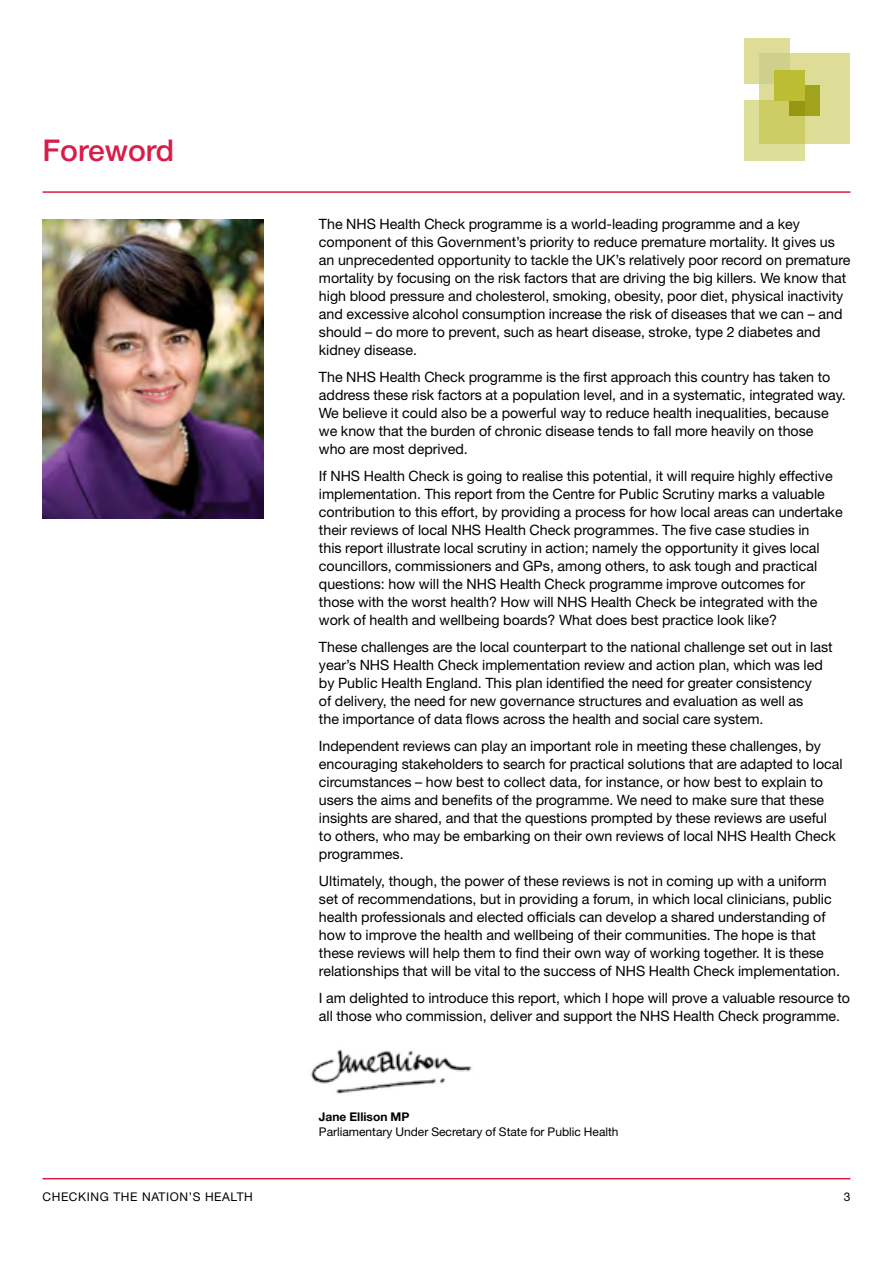
<style>
.page{position:relative;width:893px;height:1263px;background:#fff}
.page>*{position:absolute;margin:0;border:0;box-sizing:border-box;transform-origin:0 0}
.t1{font:500 30px "Helvetica Neue LT Std";color:#d81d49}
.t2{font:14.25px/18px "Helvetica Neue LT Std";color:#000}
.t3{font:12px "Helvetica Neue LT Std";color:#000}
.t4{font:12px "Helvetica Neue LT Std";letter-spacing:.05em;color:#000}
.t5{font:700 12px "Helvetica Neue LT Std";color:#000}
</style>
<div class="page">
<hr style="left:43px;top:191px;width:807px;height:2px;background:#d81d49">
<hr style="left:43px;top:1178px;width:807px;height:1px;background:#d81d49">
<div style="left:759px;top:53px;width:91px;height:91px;background:#dddd98"></div>
<div style="left:744px;top:38px;width:46px;height:46px;background:linear-gradient(to right,#dcdc97,#d3d390)"></div>
<svg style="left:744px;top:100px;width:61px;height:61px;background:#d4d57d"></svg>
<div style="left:789px;top:85px;width:31px;height:31px;background:#a2a31d"></div>
<div style="left:774px;top:70px;width:31px;height:30px;background:#bcbd32"></div>
<img style="left:311px;top:1049px;width:161px;height:45px">
<img style="left:43px;top:219px;width:221px;height:300px">
<h1 class="t1" style="left:43px;top:132px;width:133px">Foreword</h1>
<p class="t2" style="left:319px;top:215px;width:533px">The NHS Health Check programme is a world-leading programme and a key component of this Government’s priority to reduce premature mortality. It gives us an unprecedented opportunity to tackle the UK’s relatively poor record on premature mortality by focusing on the risk factors that are driving the big killers. We know that high blood pressure and cholesterol, smoking, obesity, poor diet, physical inactivity and excessive alcohol consumption increase the risk of diseases that we can – and should – do more to prevent, such as heart disease, stroke, type 2 diabetes and kidney disease.</p>
<p class="t2" style="left:319px;top:368px;width:528px">The NHS Health Check programme is the first approach this country has taken to address these risk factors at a population level, and in a systematic, integrated way.<br>We believe it could also be a powerful way to reduce health inequalities, because we know that the burden of chronic disease tends to fall more heavily on those<br>who are most deprived.</p>
<p class="t2" style="left:319px;top:467px;width:525px">If NHS Health Check is going to realise this potential, it will require highly effective implementation. This report from the Centre for Public Scrutiny marks a valuable contribution to this effort, by providing a process for how local areas can undertake their reviews of local NHS Health Check programmes. The five case studies in<br>this report illustrate local scrutiny in action; namely the opportunity it gives local councillors, commissioners and GPs, among others, to ask tough and practical questions: how will the NHS Health Check programme improve outcomes for those with the worst health? How will NHS Health Check be integrated with the work of health and wellbeing boards? What does best practice look like?</p>
<p class="t2" style="left:319px;top:638px;width:515px">These challenges are the local counterpart to the national challenge set out in last year’s NHS Health Check implementation review and action plan, which was led by Public Health England. This plan identified the need for greater consistency<br>of delivery, the need for new governance structures and evaluation as well as<br>the importance of data flows across the health and social care system.</p>
<p class="t2" style="left:319px;top:737px;width:525px">Independent reviews can play an important role in meeting these challenges, by encouraging stakeholders to search for practical solutions that are adapted to local circumstances – how best to collect data, for instance, or how best to explain to users the aims and benefits of the programme. We need to make sure that these insights are shared, and that the questions prompted by these reviews are useful to others, who may be embarking on their own reviews of local NHS Health Check programmes.</p>
<p class="t2" style="left:319px;top:872px;width:523px">Ultimately, though, the power of these reviews is not in coming up with a uniform set of recommendations, but in providing a forum, in which local clinicians, public health professionals and elected officials can develop a shared understanding of how to improve the health and wellbeing of their communities. The hope is that these reviews will help them to find their own way of working together. It is these relationships that will be vital to the success of NHS Health Check implementation.</p>
<p class="t2" style="left:319px;top:989px;width:533px">I am delighted to introduce this report, which I hope will prove a valuable resource to all those who commission, deliver and support the NHS Health Check programme.</p>
<p class="t5" style="left:319px;top:1109px;width:92px">Jane Ellison MP</p>
<p class="t3" style="left:319px;top:1125px;width:301px">Parliamentary Under Secretary of State for Public Health</p>
<p class="t4" style="left:43px;top:1189px;width:212px">CHECKING THE NATION’S HEALTH</p>
<p class="t3" style="left:844px;top:1189px;width:8px">3</p>
</div>
